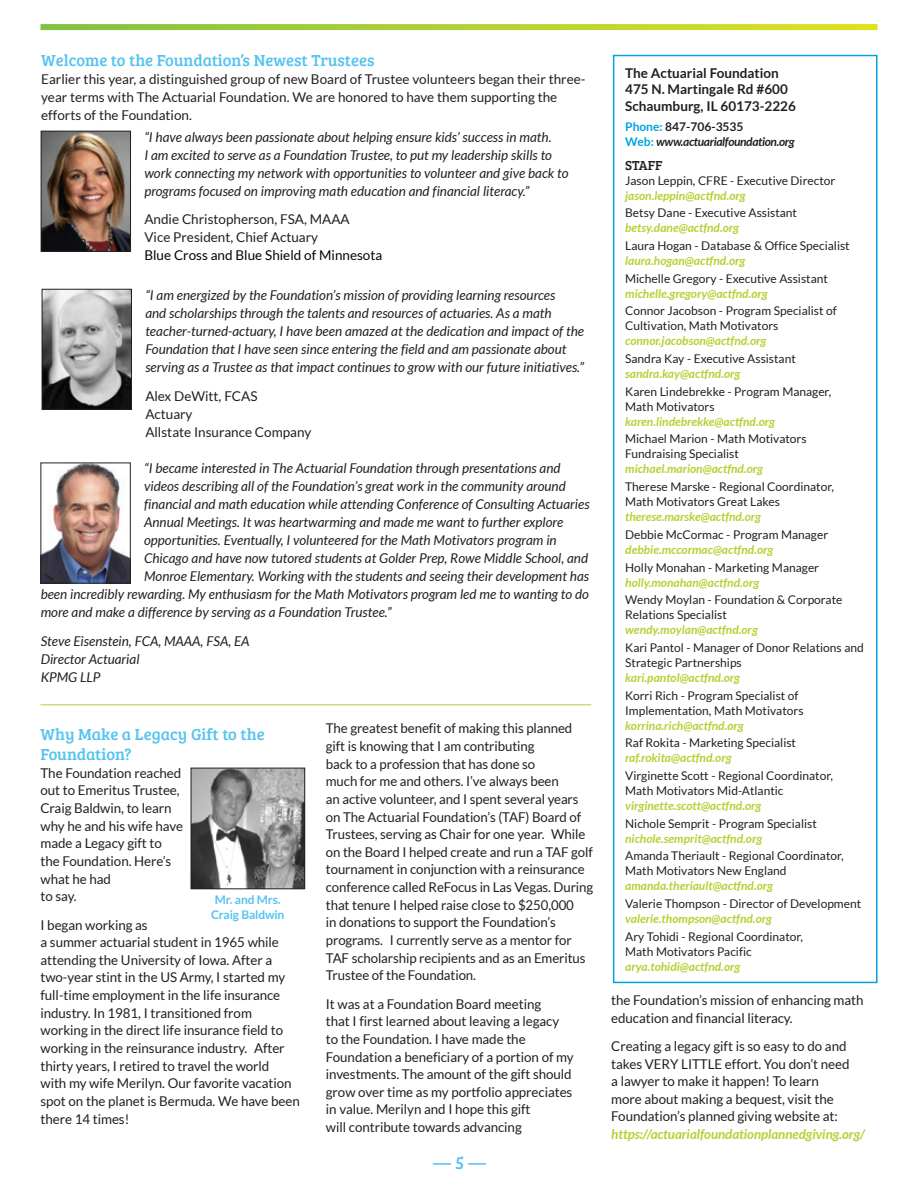
<style>
.page{position:relative;width:918px;height:1188px;background:#fff}
.page>*{position:absolute;margin:0;border:0;box-sizing:border-box;transform-origin:0 0}
.t1{font:18px "Bree Serif";color:#55c3f0}
.t2{font:16.5px/19.8px "Bree Serif";color:#55c3f0}
.t3{font:13.5px/17.7px "Lato";letter-spacing:-.005em;color:#231f20}
.t4{font:italic 13.5px/18px "Lato";color:#231f20}
.t5{font:700 13.5px/16.5px "Lato";color:#231f20}
.t6{font:italic 700 13.5px "Lato";letter-spacing:-.005em;color:#b3d234}
.t7{font:13.5px "Lato";color:#040503}
.t8{font:13.5px "Bree Serif";color:#231f20}
.t9{font:12px/15px "Lato";color:#231f20}
.t10{font:italic 700 12px "Lato";color:#b3d234}
.t11{font:italic 700 12px/15px "Lato";letter-spacing:-.03em;color:#231f20}
.t12{font:700 12px/14.4px "Lato";letter-spacing:-.01em;color:#55c3f0;text-align:center}
.s1{font-style:normal;color:#00a3e0}
.s2{font-style:normal}
</style>
<div class="page">
<svg style="left:40px;top:24px;width:838px;height:6px;background:#b1d235"></svg>
<hr style="left:40px;top:704px;width:551px;height:1px;background:#b3d234">
<img style="left:43px;top:133px;width:86px;height:117px">
<div style="left:41px;top:131px;width:90px;height:121px;border:1px solid #231f20"></div>
<img style="left:42px;top:465px;width:87px;height:117px">
<div style="left:40px;top:463px;width:91px;height:121px;border:1px solid #231f20"></div>
<img style="left:193px;top:770px;width:110px;height:117px">
<div style="left:191px;top:768px;width:114px;height:121px;border:1px solid #231f20"></div>
<img style="left:44px;top:291px;width:86px;height:117px">
<div style="left:42px;top:289px;width:90px;height:121px;border:1px solid #231f20"></div>
<div style="left:613px;top:55px;width:265px;height:928px;border:2px solid #00a3e0"></div>
<p class="t2" style="left:41px;top:49px;width:335px">Welcome to the Foundation’s Newest Trustees</p>
<p class="t3" style="left:41px;top:70px;width:546px">Earlier this year, a distinguished group of new Board of Trustee volunteers began their three&shy;year terms with The Actuarial Foundation. We are honored to have them supporting the efforts of the Foundation.</p>
<p class="t5" style="left:625px;top:65px;width:172px">The Actuarial Foundation<br>475 N. Martingale Rd #600<br>Schaumburg, IL 60173-2226</p>
<p class="t11" style="left:625px;top:120px;width:171px"><span class="s1">Phone:</span> <span class="s2">847-706-3535<br></span><span class="s1">Web:</span> www.actuarialfoundation.org</p>
<p class="t8" style="left:625px;top:155px;width:39px">STAFF</p>
<p class="t9" style="left:625px;top:173px;width:212px">Jason Leppin, CFRE - Executive Director</p>
<p class="t10" style="left:625px;top:188px;width:122px">jason.leppin@actfnd.org</p>
<p class="t9" style="left:625px;top:205px;width:173px">Betsy Dane - Executive Assistant</p>
<p class="t10" style="left:625px;top:221px;width:115px">betsy.dane@actfnd.org</p>
<p class="t9" style="left:625px;top:238px;width:226px">Laura Hogan - Database &amp; Office Specialist</p>
<p class="t10" style="left:625px;top:254px;width:122px">laura.hogan@actfnd.org</p>
<p class="t9" style="left:625px;top:271px;width:204px">Michelle Gregory - Executive Assistant</p>
<p class="t10" style="left:625px;top:286px;width:144px">michelle.gregory@actfnd.org</p>
<p class="t9" style="left:625px;top:303px;width:213px">Connor Jacobson - Program Specialist of<br>Cultivation, Math Motivators</p>
<p class="t10" style="left:625px;top:334px;width:143px">connor.jacobson@actfnd.org</p>
<p class="t9" style="left:625px;top:351px;width:172px">Sandra Kay - Executive Assistant</p>
<p class="t10" style="left:625px;top:367px;width:117px">sandra.kay@actfnd.org</p>
<p class="t9" style="left:625px;top:384px;width:208px">Karen Lindebrekke - Program Manager,<br>Math Motivators</p>
<p class="t10" style="left:625px;top:415px;width:151px">karen.lindebrekke@actfnd.org</p>
<p class="t9" style="left:625px;top:432px;width:183px">Michael Marion - Math Motivators<br>Fundraising Specialist</p>
<p class="t10" style="left:625px;top:462px;width:139px">michael.marion@actfnd.org</p>
<p class="t9" style="left:625px;top:479px;width:210px">Therese Marske - Regional Coordinator,<br>Math Motivators Great Lakes</p>
<p class="t10" style="left:625px;top:510px;width:137px">therese.marske@actfnd.org</p>
<p class="t9" style="left:625px;top:527px;width:205px">Debbie McCormac - Program Manager</p>
<p class="t10" style="left:625px;top:543px;width:150px">debbie.mccormac@actfnd.org</p>
<p class="t9" style="left:625px;top:560px;width:195px">Holly Monahan - Marketing Manager</p>
<p class="t10" style="left:625px;top:575px;width:136px">holly.monahan@actfnd.org</p>
<p class="t9" style="left:625px;top:592px;width:219px">Wendy Moylan - Foundation &amp; Corporate<br>Relations Specialist</p>
<p class="t10" style="left:625px;top:623px;width:134px">wendy.moylan@actfnd.org</p>
<p class="t9" style="left:625px;top:640px;width:240px">Kari Pantol - Manager of Donor Relations and<br>Strategic Partnerships</p>
<p class="t10" style="left:625px;top:671px;width:116px">kari.pantol@actfnd.org</p>
<p class="t9" style="left:625px;top:688px;width:180px">Korri Rich - Program Specialist of<br>Implementation, Math Motivators</p>
<p class="t10" style="left:625px;top:718px;width:120px">korrina.rich@actfnd.org</p>
<p class="t9" style="left:625px;top:735px;width:172px">Raf Rokita - Marketing Specialist</p>
<p class="t10" style="left:625px;top:751px;width:108px">raf.rokita@actfnd.org</p>
<p class="t9" style="left:625px;top:768px;width:209px">Virginette Scott - Regional Coordinator,<br>Math Motivators Mid-Atlantic</p>
<p class="t10" style="left:625px;top:799px;width:138px">virginette.scott@actfnd.org</p>
<p class="t9" style="left:625px;top:816px;width:193px">Nichole Semprit - Program Specialist</p>
<p class="t10" style="left:625px;top:832px;width:139px">nichole.semprit@actfnd.org</p>
<p class="t9" style="left:625px;top:849px;width:220px">Amanda Theriault - Regional Coordinator,<br>Math Motivators New England</p>
<p class="t10" style="left:625px;top:879px;width:149px">amanda.theriault@actfnd.org</p>
<p class="t9" style="left:625px;top:896px;width:238px">Valerie Thompson - Director of Development</p>
<p class="t10" style="left:625px;top:912px;width:148px">valerie.thompson@actfnd.org</p>
<p class="t9" style="left:625px;top:929px;width:179px">Ary Tohidi - Regional Coordinator,<br>Math Motivators Pacific</p>
<p class="t10" style="left:625px;top:960px;width:117px">arya.tohidi@actfnd.org</p>
<p class="t4" style="left:144px;top:128px;width:426px">“I have always been passionate about helping ensure kids’ success in math.<br>I am excited to serve as a Foundation Trustee, to put my leadership skills to work connecting my network with opportunities to volunteer and give back to programs focused on improving math education and financial literacy.”</p>
<p class="t3" style="left:144px;top:210px;width:207px">Andie Christopherson, FSA, MAAA<br>Vice President, Chief Actuary</p>
<p class="t7" style="left:144px;top:248px;width:239px">Blue Cross and Blue Shield of Minnesota</p>
<p class="t4" style="left:145px;top:286px;width:440px">“I am energized by the Foundation’s mission of providing learning resources<br>and scholarships through the talents and resources of actuaries. As a math teacher-turned-actuary, I have been amazed at the dedication and impact of the Foundation that I have seen since entering the field and am passionate about serving as a Trustee as that impact continues to grow with our future initiatives.”</p>
<p class="t3" style="left:145px;top:387px;width:167px">Alex DeWitt, FCAS<br>Actuary<br>Allstate Insurance Company</p>
<p class="t4" style="left:144px;top:460px;width:418px">“I became interested in The Actuarial Foundation through presentations and</p>
<p class="t4" style="left:144px;top:478px;width:423px">videos describing all of the Foundation’s great work in the community around</p>
<p class="t4" style="left:144px;top:496px;width:447px">financial and math education while attending Conference of Consulting Actuaries</p>
<p class="t4" style="left:144px;top:514px;width:421px">Annual Meetings. It was heartwarming and made me want to further explore</p>
<p class="t4" style="left:144px;top:532px;width:414px">opportunities. Eventually, I volunteered for the Math Motivators program in</p>
<p class="t4" style="left:144px;top:550px;width:445px">Chicago and have now tutored students at Golder Prep, Rowe Middle School, and</p>
<p class="t4" style="left:144px;top:568px;width:446px">Monroe Elementary. Working with the students and seeing their development has</p>
<p class="t4" style="left:41px;top:586px;width:550px">been incredibly rewarding. My enthusiasm for the Math Motivators program led me to wanting to do</p>
<p class="t4" style="left:41px;top:604px;width:352px">more and make a difference by serving as a Foundation Trustee.”</p>
<p class="t4" style="left:41px;top:633px;width:210px">Steve Eisenstein, FCA, MAAA, FSA, EA<br>Director Actuarial<br>KPMG LLP</p>
<p class="t3" style="left:326px;top:720px;width:269px">The greatest benefit of making this planned gift is knowing that I am contributing<br>back to a profession that has done so<br>much for me and others. I’ve always been<br>an active volunteer, and I spent several years on The Actuarial Foundation’s (TAF) Board of Trustees, serving as Chair for one year. While on the Board I helped create and run a TAF golf tournament in conjunction with a reinsurance conference called ReFocus in Las Vegas. During that tenure I helped raise close to $250,000<br>in donations to support the Foundation’s programs. I currently serve as a mentor for TAF scholarship recipients and as an Emeritus Trustee of the Foundation.</p>
<p class="t3" style="left:326px;top:995px;width:249px">It was at a Foundation Board meeting<br>that I first learned about leaving a legacy to the Foundation. I have made the Foundation a beneficiary of a portion of my investments. The amount of the gift should grow over time as my portfolio appreciates in value. Merilyn and I hope this gift<br>will contribute towards advancing</p>
<p class="t3" style="left:611px;top:991px;width:254px">the Foundation’s mission of enhancing math education and financial literacy.</p>
<p class="t2" style="left:40px;top:724px;width:226px">Why Make a Legacy Gift to the<br>Foundation?</p>
<p class="t3" style="left:40px;top:764px;width:144px">The Foundation reached out to Emeritus Trustee,<br>Craig Baldwin, to learn why he and his wife have made a Legacy gift to the Foundation. Here’s what he had<br>to say.</p>
<p class="t3" style="left:40px;top:916px;width:261px">I began working as<br>a summer actuarial student in 1965 while attending the University of Iowa. After a two-year stint in the US Army, I started my full-time employment in the life insurance industry. In 1981, I transitioned from working in the direct life insurance field to working in the reinsurance industry. After thirty years, I retired to travel the world<br>with my wife Merilyn. Our favorite vacation spot on the planet is Bermuda. We have been there 14 times!</p>
<p class="t12" style="left:211px;top:892px;width:75px">Mr. and Mrs.<br>Craig Baldwin</p>
<p class="t3" style="left:611px;top:1037px;width:240px">Creating a legacy gift is so easy to do and takes VERY LITTLE effort. You don’t need a lawyer to make it happen! To learn more about making a bequest, visit the Foundation’s planned giving website at:</p>
<p class="t6" style="left:611px;top:1126px;width:255px">https://actuarialfoundationplannedgiving.org/</p>
<h1 class="t1" style="left:433px;top:1150px;width:55px">— 5 —</h1>
</div>
